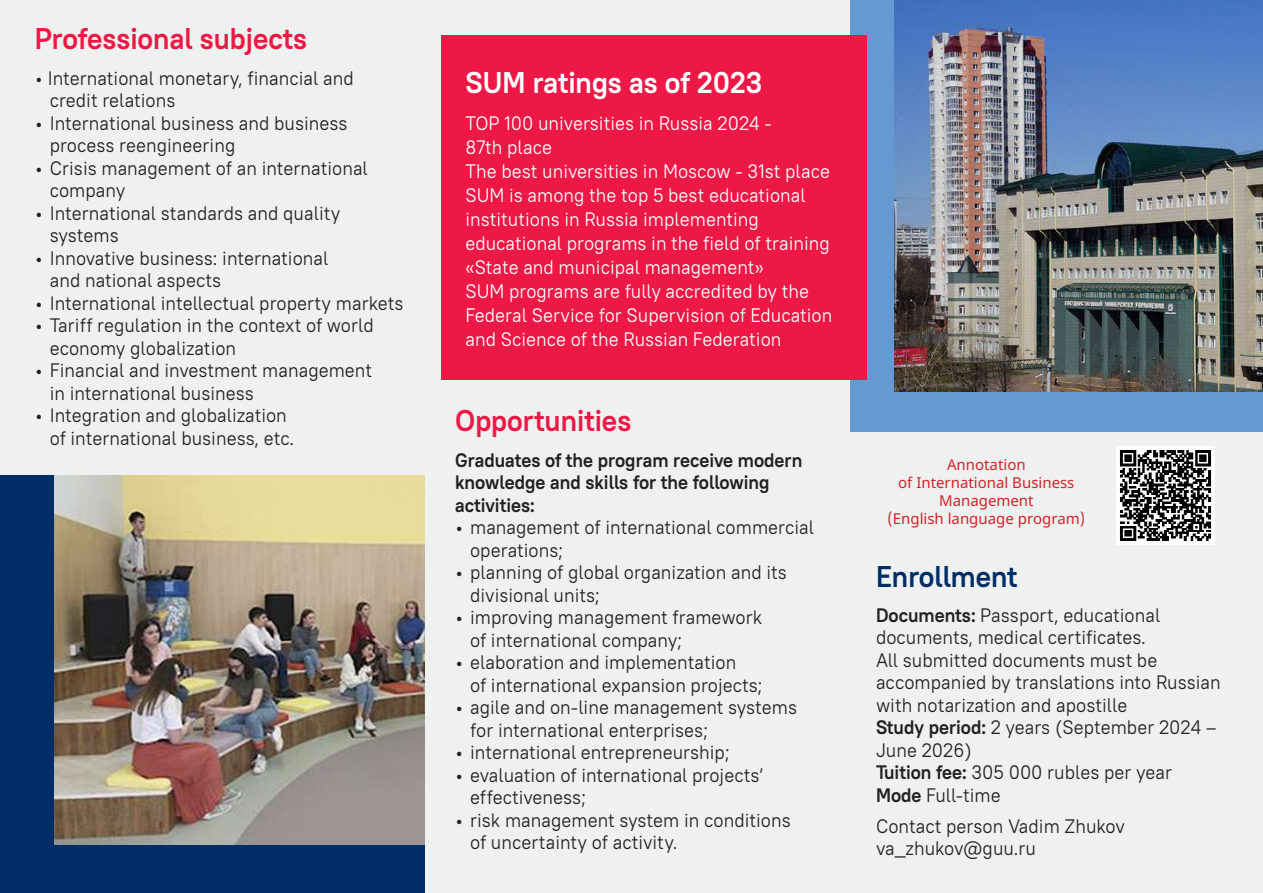
<style>
.page{position:relative;width:1263px;height:893px;background:#eef1ef}
.page>*{position:absolute;margin:0;border:0;box-sizing:border-box;transform-origin:0 0}
.t1{font:700 30px "PT Root UI";color:#ed1845;scale:.95 1}
.t2{font:700 30px "PT Root UI";color:#fff;scale:.95 1}
.t3{font:700 30px "PT Root UI";color:#002d66;scale:.95 1}
.t4{font:19.5px/22.5px "PT Root UI";color:#231f20;scale:.95 1}
.t5{font:19.5px/24px "PT Root UI";color:#fff;scale:.95 1}
.t6{font:700 19.5px/22.5px "PT Root UI";color:#231f20;scale:.95 1}
.t7{font:15px/18px "Noto Sans";color:#d1232a;text-align:center}
.s1{font-weight:700}
</style>
<div class="page">
<div style="left:0;top:476px;width:425px;height:417px;background:#002d66"></div>
<div style="left:850px;top:0;width:413px;height:432px;background:#6599d1"></div>
<img style="left:55px;top:476px;width:370px;height:368px">
<img style="left:1116px;top:446px;width:98px;height:99px">
<div style="left:441px;top:35px;width:426px;height:344px;background:#ed1845"></div>
<img style="left:894px;top:0;width:369px;height:391px">
<h1 class="t1" style="left:35px;top:20px;width:288px">Professional subjects</h1>
<p class="t4" style="left:50px;top:66px;width:321px;text-indent:-15px">• International monetary, financial and credit relations</p>
<p class="t4" style="left:50px;top:111px;width:315px;text-indent:-15px">• International business and business process reengineering</p>
<p class="t4" style="left:50px;top:156px;width:336px;text-indent:-15px">• Crisis management of an international company</p>
<p class="t4" style="left:50px;top:201px;width:307px;text-indent:-15px">• International standards and quality systems</p>
<p class="t4" style="left:50px;top:246px;width:295px;text-indent:-15px">• Innovative business: international and national aspects</p>
<p class="t4" style="left:35px;top:291px;width:390px">• International intellectual property markets</p>
<p class="t4" style="left:50px;top:314px;width:343px;text-indent:-15px">• Tariff regulation in the context of world economy globalization</p>
<p class="t4" style="left:50px;top:359px;width:341px;text-indent:-15px">• Financial and investment management in international business</p>
<p class="t4" style="left:50px;top:404px;width:259px;text-indent:-15px">• Integration and globalization of international business, etc.</p>
<h1 class="t2" style="left:465px;top:64px;width:314px">SU M ratings as of 2023</h1>
<p class="t5" style="left:465px;top:111px;width:388px">TOP 100 universities in Russia 2024 -<br>87th place<br>The best universities in Moscow - 31st place SUM is among the top 5 best educational institutions in Russia implementing educational programs in the field of training «State and municipal management»<br>SUM programs are fully accredited by the Federal Service for Supervision of Education and Science of the Russian Federation</p>
<h1 class="t1" style="left:455px;top:402px;width:187px">Opportunities</h1>
<p class="t6" style="left:455px;top:448px;width:367px">Graduates of the program receive modern knowledge and skills for the following activities:</p>
<p class="t4" style="left:470px;top:516px;width:364px;text-indent:-15px">• management of international commercial operations;</p>
<p class="t4" style="left:470px;top:561px;width:335px;text-indent:-15px">• planning of global organization and its divisional units;</p>
<p class="t4" style="left:470px;top:606px;width:309px;text-indent:-15px">• improving management framework of international company;</p>
<p class="t4" style="left:470px;top:651px;width:309px;text-indent:-15px">• elaboration and implementation<br>of international expansion projects;</p>
<p class="t4" style="left:470px;top:696px;width:346px;text-indent:-15px">• agile and on-line management systems for international enterprises;</p>
<p class="t4" style="left:455px;top:741px;width:290px">• international entrepreneurship;</p>
<p class="t4" style="left:470px;top:763px;width:311px;text-indent:-15px">• evaluation of international projects’ effectiveness;</p>
<p class="t4" style="left:470px;top:808px;width:339px;text-indent:-15px">• risk management system in conditions of uncertainty of activity.</p>
<p class="t7" style="left:887px;top:456px;width:199px">Annotation<br>of International Business<br>Management<br>(English language program)</p>
<h1 class="t3" style="left:876px;top:557px;width:150px">Enrollment</h1>
<p class="t4" style="left:876px;top:604px;width:364px"><span class="s1">Documents:</span> Passport, educational documents, medical certificates.<br>All submitted documents must be accompanied by translations into Russian with notarization and apostille<br><span class="s1">Study period:</span> 2 years (September 2024 –<br>June 2026)<br><span class="s1">Tuition fee:</span> 305 000 rubles per year<br><span class="s1">Mode</span> Full-time</p>
<p class="t4" style="left:876px;top:815px;width:263px">Contact person Vadim Zhukov va_zhukov@guu.ru</p>
</div>
